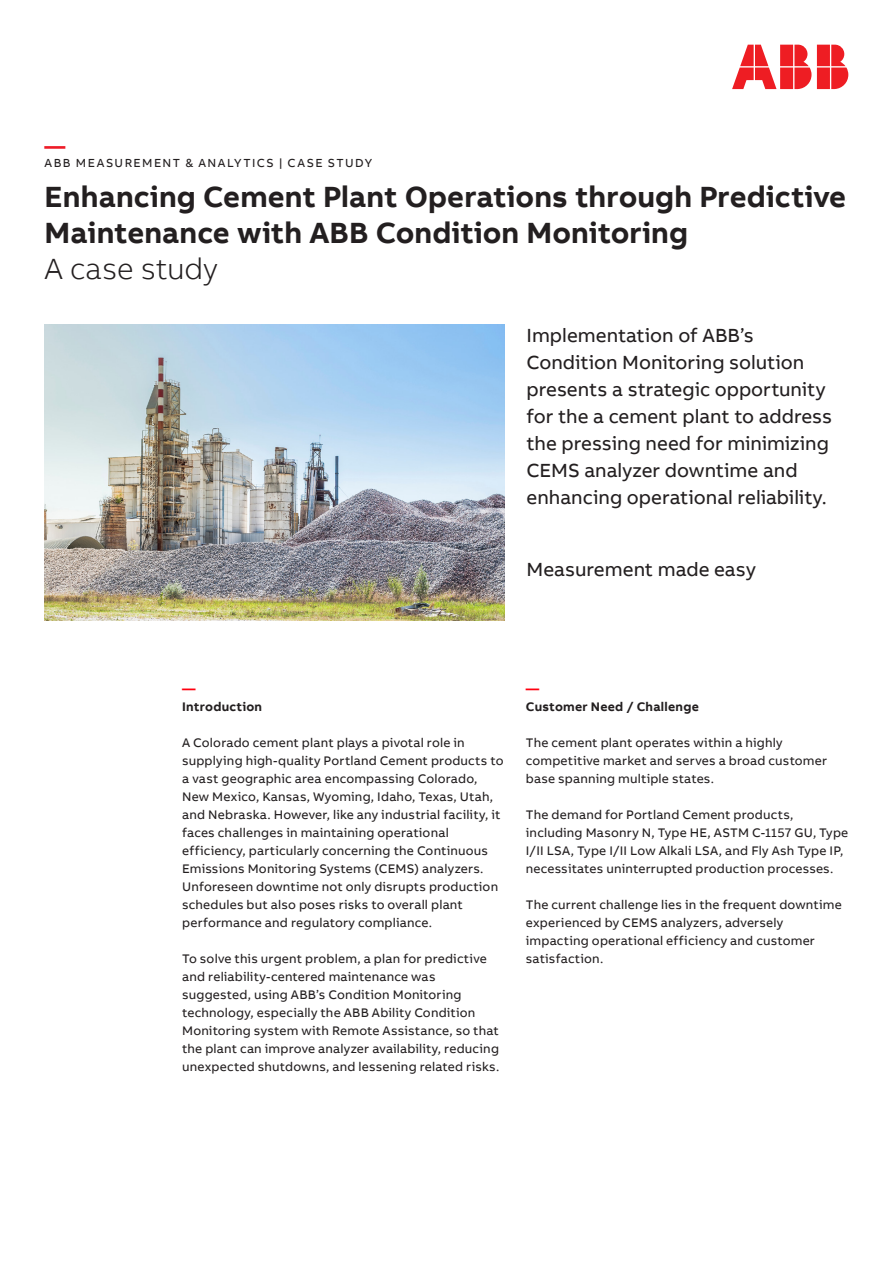
<style>
.page{position:relative;width:893px;height:1263px;background:#fff}
.page>*{position:absolute;margin:0;border:0;box-sizing:border-box;transform-origin:0 0}
.Subheadline_M_20pt_24pt{font:700 30px/36px "AB Bvoice";color:#231f20}
.Subheadline_M_20pt_24pt-2{font:300 30px "AB Bvoice";letter-spacing:-.005em;color:#231f20}
.Headline_M_20pt_24pt{font:700 21px "AB Bvoice";color:#ee1c28}
.Quote_13pt_18pt{font:19.5px/27px "AB Bvoice";color:#231f20}
.Body_text_8_5pt_12pt{font:19.5px "AB Bvoice";color:#231f20}
.Body_text_8_5pt_12pt-2{font:700 13.5px "AB Bvoice";color:#ff000f}
.Body_text_8_5pt_12pt-3{font:12.75px/18px "AB Bvoice";letter-spacing:.015em;color:#231f20}
.Body_text_8_5pt_12pt-4{font:700 12.75px "AB Bvoice";letter-spacing:.02em;color:#231f20}
.Category_M_8pt_9_6pt{font:12px "AB Bvoice";letter-spacing:.12em;color:#231f20}
</style>
<div class="page">
<svg style="left:732px;top:45px;width:116px;height:44px"></svg>
<img style="left:45px;top:324px;width:460px;height:297px">
<p class="Headline_M_20pt_24pt" style="left:45px;top:132px;width:22px">—</p>
<p class="Category_M_8pt_9_6pt" style="left:45px;top:156px;width:329px">ABB MEASUREMENT &amp; ANALYTICS | CASE STUDY</p>
<p class="Subheadline_M_20pt_24pt" style="left:45px;top:179px;width:803px">Enhancing Cement Plant Operations through Predictive<br>Maintenance with ABB Condition Monitoring</p>
<p class="Subheadline_M_20pt_24pt-2" style="left:45px;top:251px;width:174px">A case study</p>
<p class="Quote_13pt_18pt" style="left:526px;top:322px;width:229px">Implementation of ABB’s</p>
<p class="Quote_13pt_18pt" style="left:526px;top:349px;width:307px">Condition Monitoring solution presents a strategic opportunity for the a cement plant to address the pressing need for minimizing<br>CEMS analyzer downtime and</p>
<p class="Quote_13pt_18pt" style="left:526px;top:484px;width:302px">enhancing operational reliability.</p>
<p class="Body_text_8_5pt_12pt" style="left:526px;top:557px;width:231px">Measurement made easy</p>
<p class="Body_text_8_5pt_12pt-2" style="left:182px;top:680px;width:15px">—</p>
<p class="Body_text_8_5pt_12pt-4" style="left:182px;top:698px;width:82px">Introduction</p>
<p class="Body_text_8_5pt_12pt-3" style="left:182px;top:733px;width:323px">A Colorado cement plant plays a pivotal role in supplying high-quality Portland Cement products to a vast geographic area encompassing Colorado, New Mexico, Kansas, Wyoming, Idaho, Texas, Utah, and Nebraska. However, like any industrial facility, it faces challenges in maintaining operational efficiency, particularly concerning the Continuous Emissions Monitoring Systems (CEMS) analyzers.<br>Unforeseen downtime not only disrupts production schedules but also poses risks to overall plant performance and regulatory compliance.</p>
<p class="Body_text_8_5pt_12pt-3" style="left:182px;top:949px;width:319px">To solve this urgent problem, a plan for predictive and reliability-centered maintenance was suggested, using ABB’s Condition Monitoring technology, especially the ABB Ability Condition Monitoring system with Remote Assistance, so that the plant can improve analyzer availability, reducing unexpected shutdowns, and lessening related risks.</p>
<p class="Body_text_8_5pt_12pt-2" style="left:526px;top:680px;width:15px">—</p>
<p class="Body_text_8_5pt_12pt-4" style="left:526px;top:698px;width:175px">Customer Need / Challenge</p>
<p class="Body_text_8_5pt_12pt-3" style="left:526px;top:733px;width:303px">The cement plant operates within a highly competitive market and serves a broad customer base spanning multiple states.</p>
<p class="Body_text_8_5pt_12pt-3" style="left:526px;top:805px;width:324px">The demand for Portland Cement products, including Masonry N, Type HE, ASTM C-1157 GU, Type I/II LSA, Type I/II Low Alkali LSA, and Fly Ash Type IP, necessitates uninterrupted production processes.</p>
<p class="Body_text_8_5pt_12pt-3" style="left:526px;top:895px;width:317px">The current challenge lies in the frequent downtime experienced by CEMS analyzers, adversely impacting operational efficiency and customer satisfaction.</p>
</div>
